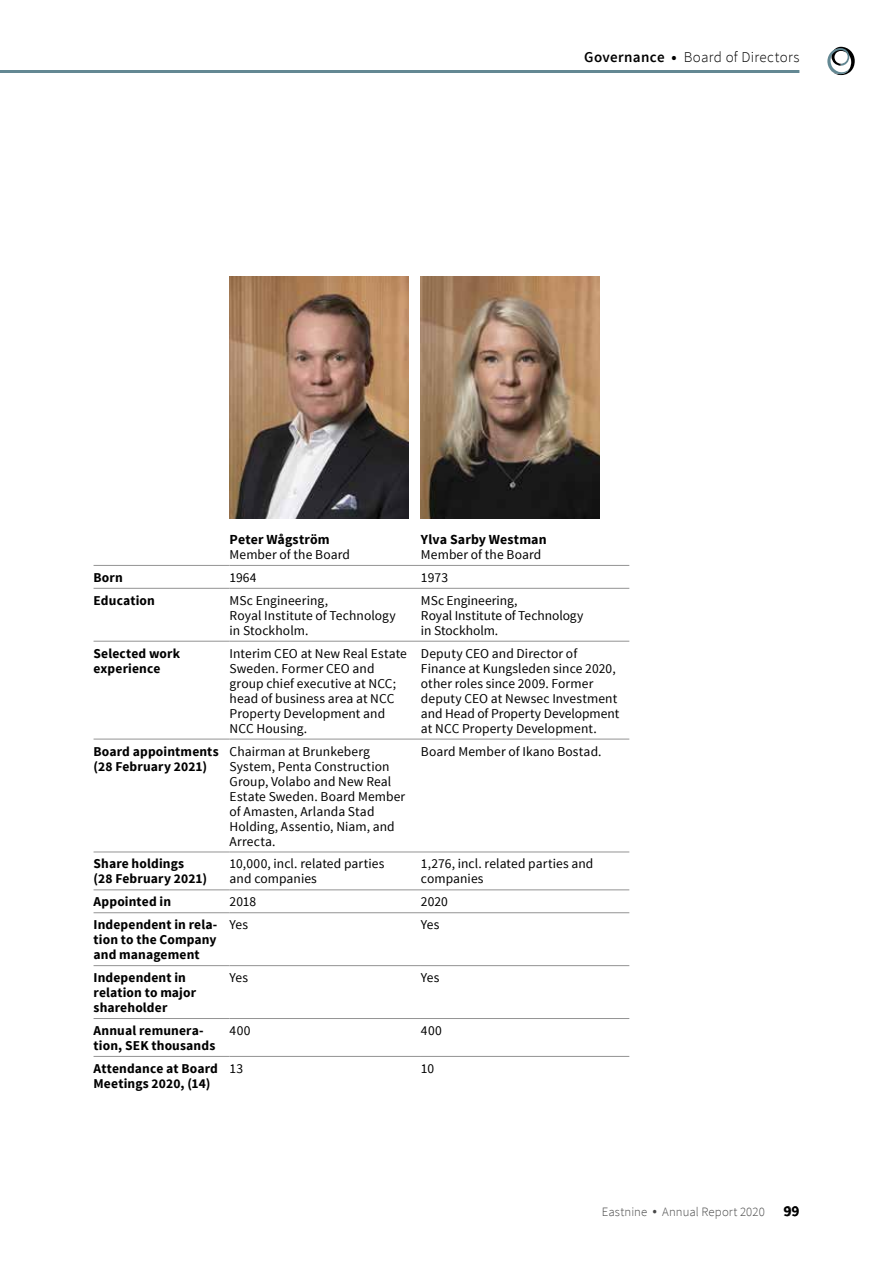
<style>
.page{position:relative;width:893px;height:1263px;background:#fff}
.page>*{position:absolute;margin:0;border:0;box-sizing:border-box;transform-origin:0 0}
.t1{font:300 15px "Source Sans Pro";letter-spacing:.02em;color:#000}
.t2{font:700 13.8px "Source Sans Pro";letter-spacing:.01em;color:#000}
.t3{font:13.5px/15px "Source Sans Pro";letter-spacing:.005em;color:#000}
.t4{font:700 13.5px/15px "Source Sans Pro";letter-spacing:.01em;color:#000}
.t5{font:300 12.75px "Source Sans Pro";letter-spacing:.01em;color:#484848}
.s1{font-weight:600}
.s2{font-weight:700}
.s3{font-size:16.5px}
</style>
<div class="page">
<svg style="left:827px;top:47px;width:28px;height:28px"></svg>
<hr style="left:0;top:70px;width:799px;height:3px;background:#638893">
<img style="left:230px;top:276px;width:178px;height:243px">
<img style="left:421px;top:276px;width:179px;height:243px">
<hr style="left:94px;top:565px;width:136px;height:1px;background:#939393">
<hr style="left:230px;top:565px;width:191px;height:1px;background:#939393">
<hr style="left:421px;top:565px;width:208px;height:1px;background:#939393">
<hr style="left:94px;top:588px;width:136px;height:1px;background:#939393">
<hr style="left:230px;top:588px;width:191px;height:1px;background:#939393">
<hr style="left:421px;top:588px;width:208px;height:1px;background:#939393">
<hr style="left:94px;top:641px;width:136px;height:1px;background:#939393">
<hr style="left:230px;top:641px;width:191px;height:1px;background:#939393">
<hr style="left:421px;top:641px;width:208px;height:1px;background:#939393">
<hr style="left:94px;top:739px;width:136px;height:1px;background:#939393">
<hr style="left:230px;top:739px;width:191px;height:1px;background:#939393">
<hr style="left:421px;top:739px;width:208px;height:1px;background:#939393">
<hr style="left:94px;top:852px;width:136px;height:1px;background:#939393">
<hr style="left:230px;top:852px;width:191px;height:1px;background:#939393">
<hr style="left:421px;top:852px;width:208px;height:1px;background:#939393">
<hr style="left:94px;top:889px;width:136px;height:1px;background:#939393">
<hr style="left:230px;top:889px;width:191px;height:1px;background:#939393">
<hr style="left:421px;top:889px;width:208px;height:1px;background:#939393">
<hr style="left:94px;top:912px;width:136px;height:1px;background:#939393">
<hr style="left:230px;top:912px;width:191px;height:1px;background:#939393">
<hr style="left:421px;top:912px;width:208px;height:1px;background:#939393">
<hr style="left:94px;top:965px;width:136px;height:1px;background:#939393">
<hr style="left:230px;top:965px;width:191px;height:1px;background:#939393">
<hr style="left:421px;top:965px;width:208px;height:1px;background:#939393">
<hr style="left:94px;top:1018px;width:136px;height:1px;background:#939393">
<hr style="left:230px;top:1018px;width:191px;height:1px;background:#939393">
<hr style="left:421px;top:1018px;width:208px;height:1px;background:#939393">
<hr style="left:94px;top:1056px;width:136px;height:1px;background:#939393">
<hr style="left:230px;top:1056px;width:191px;height:1px;background:#939393">
<hr style="left:421px;top:1056px;width:208px;height:1px;background:#939393">
<p class="t1" style="left:584px;top:48px;width:217px"><span class="s1">Governance</span> <span class="s2">•</span> Board of Directors</p>
<p class="t2" style="left:230px;top:531px;width:102px">Peter Wågström</p>
<p class="t3" style="left:230px;top:547px;width:122px">Member of the Board</p>
<p class="t2" style="left:421px;top:531px;width:127px">Ylva Sarby Westman</p>
<p class="t3" style="left:421px;top:547px;width:122px">Member of the Board</p>
<p class="t4" style="left:94px;top:570px;width:31px">Born</p>
<p class="t3" style="left:230px;top:570px;width:28px">1964</p>
<p class="t3" style="left:421px;top:570px;width:29px">1973</p>
<p class="t4" style="left:94px;top:593px;width:63px">Education</p>
<p class="t3" style="left:230px;top:593px;width:168px">MSc Engineering,<br>Royal Institute of Technology in Stockholm.</p>
<p class="t3" style="left:421px;top:593px;width:164px">MSc Engineering,<br>Royal Institute of Technology in Stockholm.</p>
<p class="t4" style="left:94px;top:646px;width:88px">Selected work experience</p>
<p class="t3" style="left:230px;top:646px;width:179px">Interim CEO at New Real Estate<br>Sweden. Former CEO and group chief executive at NCC; head of business area at NCC<br>Property Development and<br>NCC Housing.</p>
<p class="t3" style="left:421px;top:646px;width:200px">Deputy CEO and Director of<br>Finance at Kungsleden since 2020, other roles since 2009. Former deputy CEO at Newsec Investment and Head of Property Development at NCC Property Development.</p>
<p class="t4" style="left:94px;top:744px;width:127px">Board appointments (28 February 2021)</p>
<p class="t3" style="left:230px;top:744px;width:177px">Chairman at Brunkeberg<br>System, Penta Construction<br>Group, Volabo and New Real<br>Estate Sweden. Board Member of Amasten, Arlanda Stad<br>Holding, Assentio, Niam, and<br>Arrecta.</p>
<p class="t3" style="left:421px;top:744px;width:182px">Board Member of Ikano Bostad.</p>
<p class="t4" style="left:94px;top:857px;width:115px">Share holdings<br>(28 February 2021)</p>
<p class="t3" style="left:230px;top:857px;width:156px">10,000, incl. related parties and companies</p>
<p class="t3" style="left:421px;top:857px;width:174px">1,276, incl. related parties and companies</p>
<p class="t4" style="left:94px;top:895px;width:79px">Appointed in</p>
<p class="t3" style="left:230px;top:894px;width:28px">2018</p>
<p class="t3" style="left:421px;top:894px;width:29px">2020</p>
<p class="t4" style="left:94px;top:918px;width:125px;text-align:justify">Independent in rela&shy;tion to the Company and management</p>
<p class="t3" style="left:230px;top:917px;width:20px">Yes</p>
<p class="t3" style="left:421px;top:917px;width:20px">Yes</p>
<p class="t4" style="left:94px;top:971px;width:104px">Independent in relation to major shareholder</p>
<p class="t3" style="left:230px;top:970px;width:20px">Yes</p>
<p class="t3" style="left:421px;top:970px;width:20px">Yes</p>
<p class="t4" style="left:94px;top:1023px;width:123px">Annual remunera&shy;tion, SEK thousands</p>
<p class="t3" style="left:230px;top:1023px;width:22px">400</p>
<p class="t3" style="left:421px;top:1023px;width:22px">400</p>
<p class="t4" style="left:94px;top:1061px;width:126px">Attendance at Board<br>Meetings 2020, (14)</p>
<p class="t3" style="left:230px;top:1061px;width:15px">13</p>
<p class="t3" style="left:421px;top:1061px;width:15px">10</p>
<p class="t5" style="left:602px;top:1204px;width:165px">Eastnine <span class="s3">•</span> Annual Report 2020</p>
<p class="t1" style="left:785px;top:1202px;width:16px">99</p>
</div>
